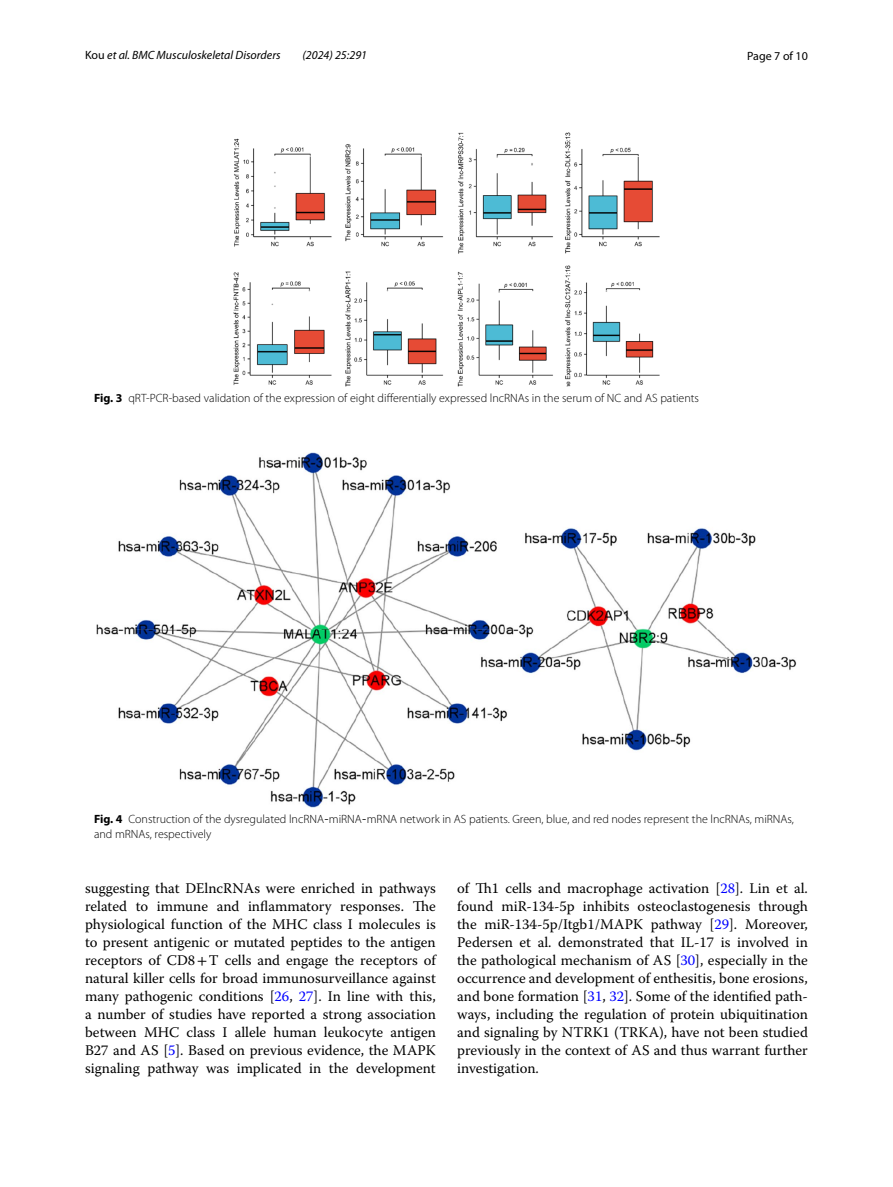
<style>
.page{position:relative;width:893px;height:1187px;background:#fff}
.page>*{position:absolute;margin:0;border:0;box-sizing:border-box;transform-origin:0 0}
.t1{font:14.7px/18px "Warnock Pro";color:#000;text-align:justify}
.t2{font:300 12px/15px "Myriad Pro";color:#000}
.t3{font:italic 12px "Myriad Pro";color:#000}
.t4{font:12px "Myriad Pro";color:#000}
.s1{font-style:normal}
.s2{font-weight:700}
.s3{font-family:"Segoe UI";font-weight:400}
.s4{font-family:"STIX"}
.s5{color:#00f}
</style>
<div class="page">
<img style="left:234px;top:133px;width:425px;height:253px">
<img style="left:96px;top:452px;width:701px;height:355px">
<p class="t3" style="left:85px;top:48px;width:197px"><span class="s1">Kou</span> et al. BMC Musculoskeletal Disorders</p>
<p class="t3" style="left:302px;top:48px;width:66px">(2024) 25:291</p>
<p class="t4" style="left:747px;top:48px;width:62px">Page 7 of 10</p>
<p class="t2" style="left:94px;top:390px;width:606px"><span class="s2">Fig. 3</span> qRT-PCR-based validation of the expression of eight differentially expressed lncRNAs in the serum of NC and AS patients</p>
<p class="t2" style="left:94px;top:811px;width:701px"><span class="s2">Fig. 4</span> Construction of the dysregulated lncRNA<span class="s3">‐</span>miRNA<span class="s3">‐</span>mRNA network in AS patients. Green, blue, and red nodes represent the lncRNAs, miRNAs, and mRNAs, respectively</p>
<p class="t1" style="left:85px;top:879px;width:352px">suggesting that DElncRNAs were enriched in pathways related to immune and inflammatory responses. The physiological function of the MHC class I molecules is to present antigenic or mutated peptides to the antigen receptors of CD8<span class="s4">+</span>T cells and engage the receptors of natural killer cells for broad immunosurveillance against many pathogenic conditions [<span class="s5">26</span>, <span class="s5">27</span>]. In line with this, a number of studies have reported a strong association between MHC class I allele human leukocyte antigen B27 and AS [<span class="s5">5</span>]. Based on previous evidence, the MAPK signaling pathway was implicated in the development</p>
<p class="t1" style="left:457px;top:879px;width:352px">of Th1 cells and macrophage activation [<span class="s5">28</span>]. Lin et al. found miR-134-5p inhibits osteoclastogenesis through the miR-134-5p/Itgb1/MAPK pathway [<span class="s5">29</span>]. Moreover, Pedersen et al. demonstrated that IL-17 is involved in the pathological mechanism of AS [<span class="s5">30</span>], especially in the occurrence and development of enthesitis, bone erosions, and bone formation [<span class="s5">31</span>, <span class="s5">32</span>]. Some of the identified path&shy;ways, including the regulation of protein ubiquitination and signaling by NTRK1 (TRKA), have not been studied previously in the context of AS and thus warrant further investigation.</p>
</div>
